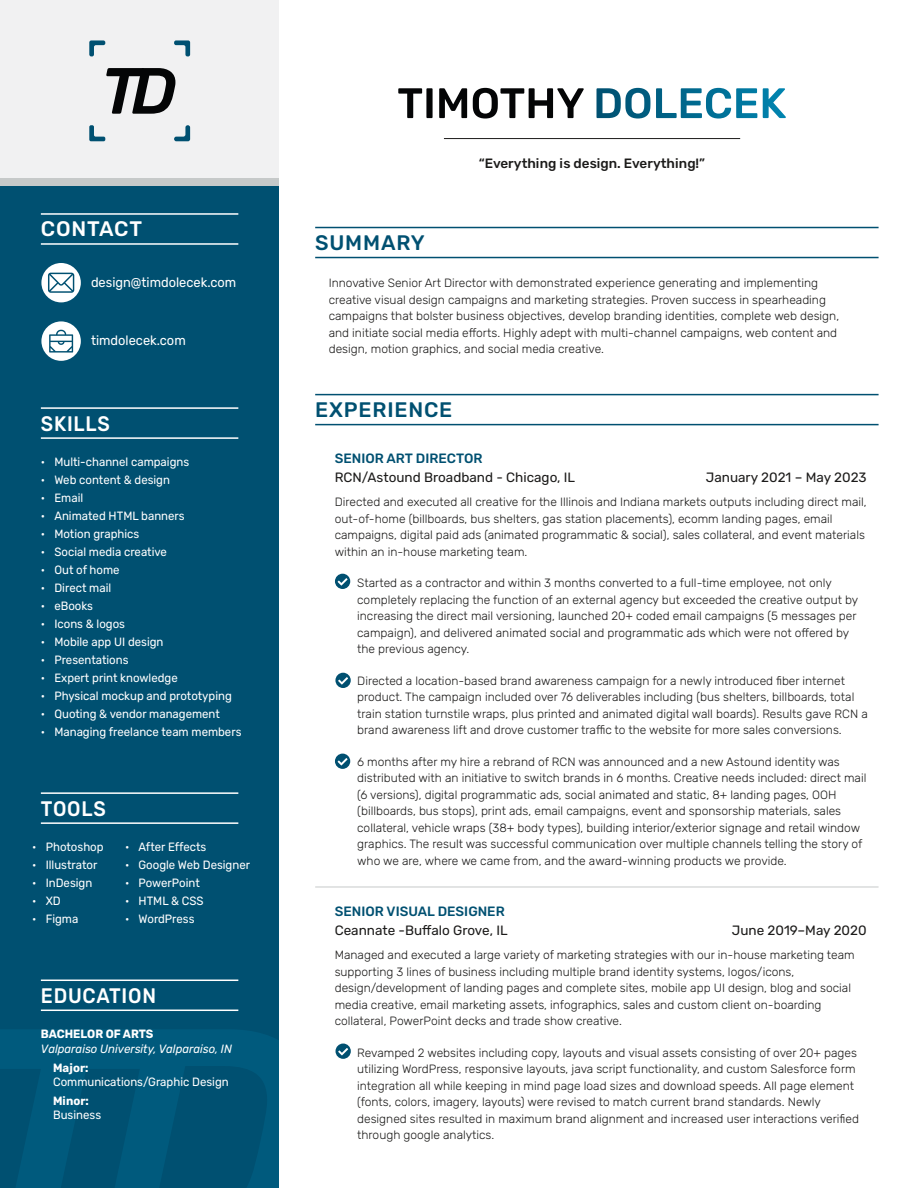
<style>
.page{position:relative;width:918px;height:1188px;background:#fff}
.page>*{position:absolute;margin:0;border:0;box-sizing:border-box;transform-origin:0 0}
.t1{font:500 21px "Rubik";letter-spacing:.04em;color:#fff;scale:.92 1}
.t2{font:500 21px "Rubik";letter-spacing:.04em;color:#005071}
.t3{font:500 21px "Rubik";letter-spacing:.04em;color:#fff}
.t4{font:13.5px "Rubik";color:#1c1b1a}
.t5{font:500 13.5px "Rubik";color:#005071}
.t6{font:13.5px "Rubik";color:#fff;scale:.95 1}
.t7{font:500 13.5px "Rubik";color:#1c1b1a}
.t8{font:300 12px/16.5px "Rubik";color:#1c1b1a}
.t9{font:12px "Rubik";color:#fff;scale:.95 1}
.t10{font:italic 12px "Rubik";color:#fff;scale:.95 1}
.t11{font:700 12px "Rubik";color:#fff;scale:.95 1}
</style>
<div class="page">
<div style="left:0;top:182px;width:279px;height:1006px;background:#005071"></div>
<div style="left:0;top:0;width:279px;height:182px;background:#f1f1f2"></div>
<svg style="left:0;top:1030px;width:279px;height:158px"></svg>
<div style="left:0;top:178px;width:279px;height:8px;background:#c6c9c9"></div>
<hr style="left:41px;top:243px;width:197px;height:2px;background:#fff">
<hr style="left:41px;top:213px;width:197px;height:2px;background:#fff">
<div style="left:41px;top:263px;width:40px;height:39px;background:#fff;border-radius:50%"></div>
<svg style="left:48px;top:273px;width:26px;height:20px"></svg>
<div style="left:41px;top:321px;width:40px;height:40px;background:#fff;border-radius:50%"></div>
<svg style="left:49px;top:330px;width:24px;height:23px"></svg>
<svg style="left:106px;top:68px;width:69px;height:46px"></svg>
<svg style="left:174px;top:40px;width:16px;height:16px"></svg>
<svg style="left:89px;top:40px;width:16px;height:16px"></svg>
<svg style="left:174px;top:125px;width:16px;height:16px"></svg>
<svg style="left:89px;top:125px;width:16px;height:16px"></svg>
<hr style="left:444px;top:138px;width:296px;height:1px;background:#1c1b1a">
<hr style="left:315px;top:887px;width:564px;height:1px;background:#c6c9c9">
<hr style="left:315px;top:424px;width:564px;height:1px;background:#005071">
<hr style="left:315px;top:394px;width:564px;height:1px;background:#005071">
<hr style="left:315px;top:257px;width:564px;height:1px;background:#005071">
<hr style="left:315px;top:227px;width:564px;height:1px;background:#005071">
<svg style="left:398px;top:88px;width:35px;height:30px"></svg>
<svg style="left:439px;top:88px;width:28px;height:30px"></svg>
<svg style="left:473px;top:88px;width:111px;height:31px"></svg>
<svg style="left:596px;top:88px;width:54px;height:31px"></svg>
<svg style="left:656px;top:88px;width:101px;height:31px"></svg>
<svg style="left:763px;top:88px;width:23px;height:30px"></svg>
<svg style="left:335px;top:574px;width:15px;height:15px"></svg>
<svg style="left:335px;top:673px;width:16px;height:15px"></svg>
<svg style="left:335px;top:754px;width:15px;height:15px"></svg>
<svg style="left:336px;top:1044px;width:15px;height:15px"></svg>
<hr style="left:41px;top:1010px;width:197px;height:1px;background:#fff">
<hr style="left:41px;top:980px;width:197px;height:1px;background:#fff">
<hr style="left:41px;top:437px;width:197px;height:2px;background:#fff">
<hr style="left:41px;top:407px;width:197px;height:2px;background:#fff">
<hr style="left:41px;top:822px;width:197px;height:2px;background:#fff">
<hr style="left:41px;top:792px;width:197px;height:2px;background:#fff">
<h1 class="t3" style="left:41px;top:217px;width:103px">CONTACT</h1>
<p class="t6" style="left:91px;top:274px;width:154px">design@timdolecek.com</p>
<p class="t6" style="left:91px;top:333px;width:101px">timdolecek.com</p>
<h1 class="t1" style="left:41px;top:412px;width:77px">SKILLS</h1>
<p class="t9" style="left:41px;top:455px;width:158px">• Multi-channel campaigns</p>
<p class="t9" style="left:41px;top:473px;width:137px">• Web content &amp; design</p>
<p class="t9" style="left:41px;top:491px;width:46px">• Email</p>
<p class="t9" style="left:41px;top:509px;width:153px">• Animated HTML banners</p>
<p class="t9" style="left:41px;top:527px;width:105px">• Motion graphics</p>
<p class="t9" style="left:41px;top:545px;width:134px">• Social media creative</p>
<p class="t9" style="left:41px;top:563px;width:84px">• Out of home</p>
<p class="t9" style="left:41px;top:581px;width:76px">• Direct mail</p>
<p class="t9" style="left:41px;top:599px;width:56px">• eBooks</p>
<p class="t9" style="left:41px;top:617px;width:90px">• Icons &amp; logos</p>
<p class="t9" style="left:41px;top:635px;width:131px">• Mobile app UI design</p>
<p class="t9" style="left:41px;top:653px;width:94px">• Presentations</p>
<p class="t9" style="left:41px;top:671px;width:146px">• Expert print knowledge</p>
<p class="t9" style="left:41px;top:689px;width:203px">• Physical mockup and prototyping</p>
<p class="t9" style="left:41px;top:707px;width:190px">• Quoting &amp; vendor management</p>
<p class="t9" style="left:41px;top:725px;width:213px">• Managing freelance team members</p>
<h1 class="t1" style="left:41px;top:797px;width:72px">TOOLS</h1>
<p class="t9" style="left:32px;top:840px;width:77px">• Photoshop</p>
<p class="t9" style="left:32px;top:858px;width:70px">• Illustrator</p>
<p class="t9" style="left:32px;top:876px;width:65px">• InDesign</p>
<p class="t9" style="left:32px;top:894px;width:32px">• XD</p>
<p class="t9" style="left:32px;top:912px;width:50px">• Figma</p>
<p class="t9" style="left:125px;top:840px;width:87px">• After Effects</p>
<p class="t9" style="left:125px;top:858px;width:133px">• Google Web Designer</p>
<p class="t9" style="left:125px;top:876px;width:80px">• PowerPoint</p>
<p class="t9" style="left:125px;top:894px;width:84px">• HTML &amp; CSS</p>
<p class="t9" style="left:125px;top:912px;width:75px">• WordPress</p>
<h1 class="t1" style="left:41px;top:984px;width:127px">EDUCATION</h1>
<p class="t11" style="left:41px;top:1027px;width:120px">BACHELOR OF ARTS</p>
<p class="t10" style="left:41px;top:1042px;width:203px">Valparaiso University, Valparaiso, IN</p>
<p class="t11" style="left:53px;top:1061px;width:39px">Major:</p>
<p class="t9" style="left:53px;top:1075px;width:186px">Communications/Graphic Design</p>
<p class="t11" style="left:53px;top:1094px;width:39px">Minor:</p>
<p class="t9" style="left:53px;top:1108px;width:52px">Business</p>
<h1 class="t2" style="left:315px;top:231px;width:111px">SUMMARY</h1>
<p class="t7" style="left:479px;top:156px;width:228px">“Everything is design. Everything!”</p>
<p class="t8" style="left:329px;top:275px;width:512px">Innovative Senior Art Director with demonstrated experience generating and implementing creative visual design campaigns and marketing strategies. Proven success in spearheading campaigns that bolster business objectives, develop branding identities, complete web design, and initiate social media efforts. Highly adept with multi-channel campaigns, web content and design, motion graphics, and social media creative.</p>
<h1 class="t2" style="left:315px;top:398px;width:139px">EXPERIENCE</h1>
<p class="t5" style="left:335px;top:451px;width:149px">SENIOR ART DIRECTOR</p>
<p class="t4" style="left:335px;top:470px;width:242px">RCN/Astound Broadband - Chicago, IL</p>
<p class="t4" style="left:706px;top:470px;width:162px">January 2021 – May 2023</p>
<p class="t8" style="left:335px;top:494px;width:533px">Directed and executed all creative for the Illinois and Indiana markets outputs including direct mail, out-of-home (billboards, bus shelters, gas station placements), ecomm landing pages, email campaigns, digital paid ads (animated programmatic &amp; social), sales collateral, and event materials within an in-house marketing team.</p>
<p class="t8" style="left:357px;top:575px;width:503px">Started as a contractor and within 3 months converted to a full-time employee, not only completely replacing the function of an external agency but exceeded the creative output by increasing the direct mail versioning, launched 20+ coded email campaigns (5 messages per campaign), and delivered animated social and programmatic ads which were not offered by the previous agency.</p>
<p class="t8" style="left:357px;top:672px;width:512px">Directed a location-based brand awareness campaign for a newly introduced fiber internet product. The campaign included over 76 deliverables including (bus shelters, billboards, total train station turnstile wraps, plus printed and animated digital wall boards). Results gave RCN a brand awareness lift and drove customer traffic to the website for more sales conversions.</p>
<p class="t8" style="left:357px;top:753px;width:511px">6 months after my hire a rebrand of RCN was announced and a new Astound identity was distributed with an initiative to switch brands in 6 months. Creative needs included: direct mail (6 versions), digital programmatic ads, social animated and static, 8+ landing pages, OOH (billboards, bus stops), print ads, email campaigns, event and sponsorship materials, sales collateral, vehicle wraps (38+ body types), building interior/exterior signage and retail window graphics. The result was successful communication over multiple channels telling the story of who we are, where we came from, and the award-winning products we provide.</p>
<p class="t5" style="left:335px;top:904px;width:172px">SENIOR VISUAL DESIGNER</p>
<p class="t4" style="left:335px;top:923px;width:174px">Ceannate -Buffalo Grove, IL</p>
<p class="t4" style="left:732px;top:923px;width:136px">June 2019–May 2020</p>
<p class="t8" style="left:335px;top:947px;width:522px">Managed and executed a large variety of marketing strategies with our in-house marketing team supporting 3 lines of business including multiple brand identity systems, logos/icons, design/development of landing pages and complete sites, mobile app UI design, blog and social media creative, email marketing assets, infographics, sales and custom client on-boarding collateral, PowerPoint decks and trade show creative.</p>
<p class="t8" style="left:357px;top:1044px;width:503px">Revamped 2 websites including copy, layouts and visual assets consisting of over 20+ pages utilizing WordPress, responsive layouts, java script functionality, and custom Salesforce form integration all while keeping in mind page load sizes and download speeds. All page element (fonts, colors, imagery, layouts) were revised to match current brand standards. Newly designed sites resulted in maximum brand alignment and increased user interactions verified through google analytics.</p>
</div>
